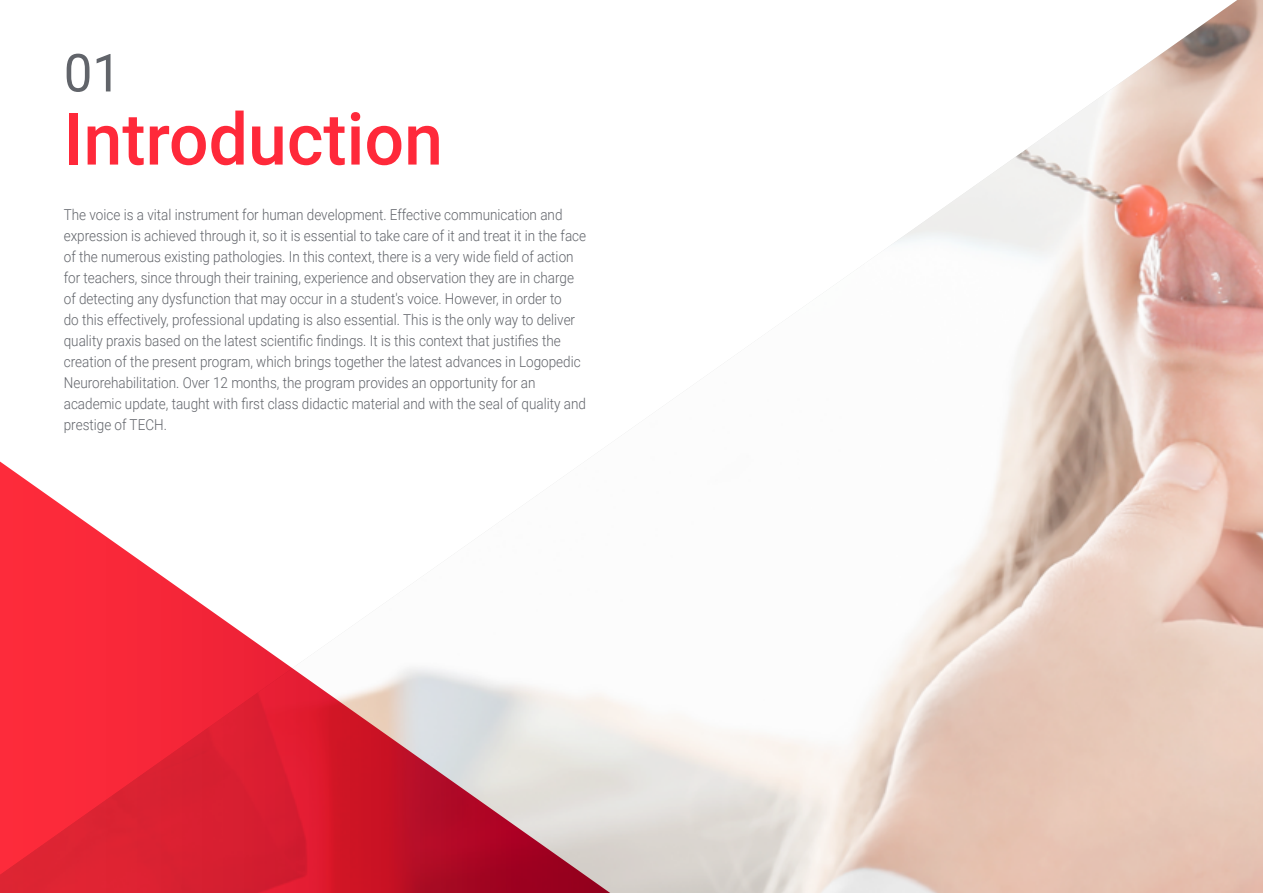
<style>
.page{position:relative;width:1263px;height:893px;background:#fff}
.page>*{position:absolute;margin:0;border:0;box-sizing:border-box;transform-origin:0 0}
.t1{font:500 72px "Roboto";color:#ff293a}
.t2{font:52.5px "Roboto";color:#61646a}
.t3{font:300 15px/21px "Roboto";color:#61646a;scale:.9 1}
</style>
<div class="page">
<img style="left:640px;top:0;width:623px;height:893px">
<svg style="left:0;top:461px;width:640px;height:432px"></svg>
<h2 class="t2" style="left:64px;top:36px;width:59px">01</h2>
<h1 class="t1" style="left:64px;top:89px;width:381px">Introduction</h1>
<p class="t3" style="left:64px;top:203px;width:582px">The voice is a vital instrument for human development. Effective communication and expression is achieved through it, so it is essential to take care of it and treat it in the face of the numerous existing pathologies. In this context, there is a very wide field of action for teachers, since through their training, experience and observation they are in charge of detecting any dysfunction that may occur in a student's voice. However, in order to<br>do this effectively, professional updating is also essential. This is the only way to deliver quality praxis based on the latest scientific findings. It is this context that justifies the creation of the present program, which brings together the latest advances in Logopedic Neurorehabilitation. Over 12 months, the program provides an opportunity for an academic update, taught with first class didactic material and with the seal of quality and prestige of TECH.</p>
</div>
